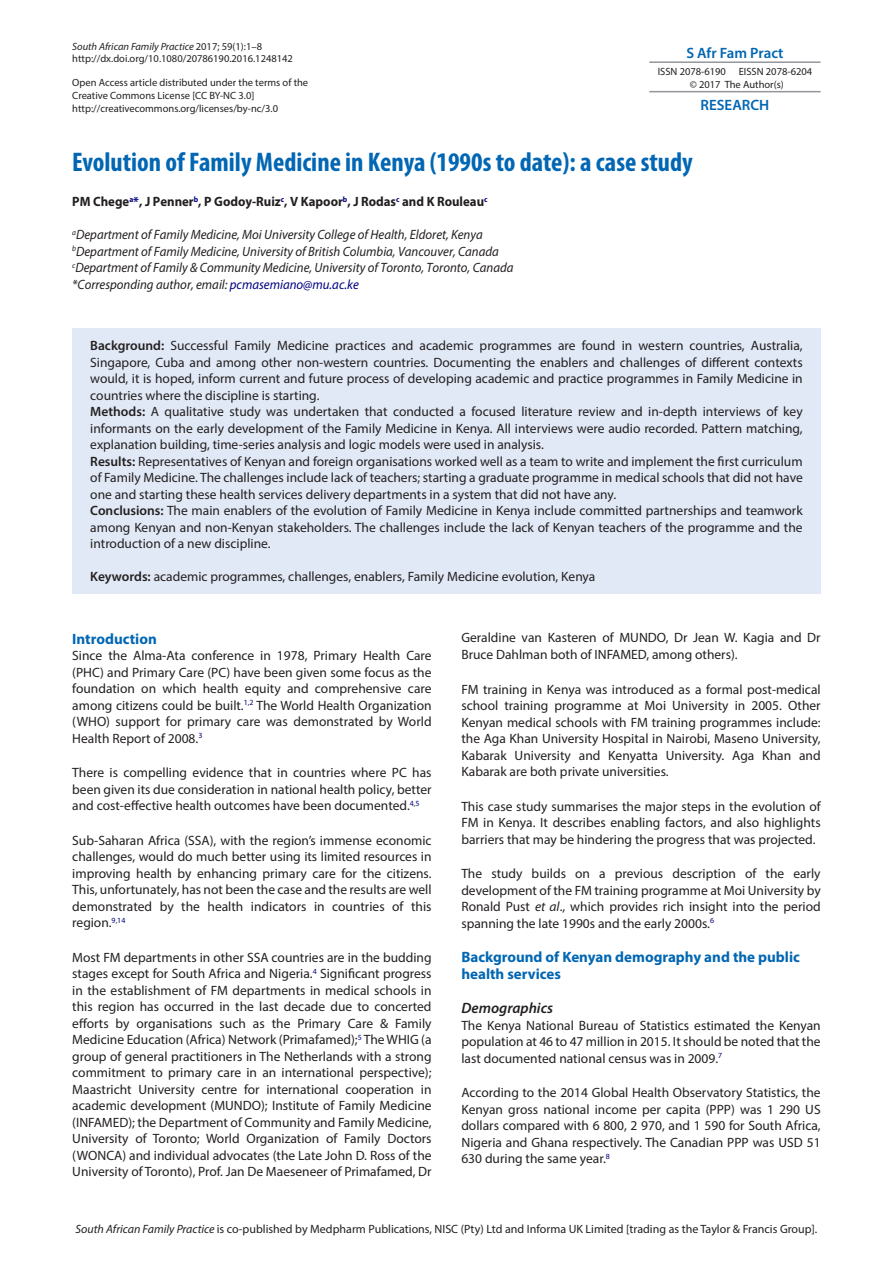
<style>
.page{position:relative;width:893px;height:1263px;background:#fff}
.page>*{position:absolute;margin:0;border:0;box-sizing:border-box;transform-origin:0 0}
.t1{font:700 condensed 27px "Myriad Pro";color:#0166b3}
.t2{font:700 15px/16.5px "Myriad Pro";color:#0166b3}
.t3{font:600 15px "Myriad Pro";color:#0166b3}
.t4{font:italic 600 15px "Myriad Pro";color:#231f20}
.t5{font:13.5px/16.5px "Myriad Pro";color:#231f20;text-align:justify}
.t6{font:italic 13.5px/16.5px "Myriad Pro";color:#231f20;scale:.95 1}
.t7{font:700 13.5px "Myriad Pro";color:#231f20;scale:.95 1}
.t8{font:12px "Myriad Pro";color:#231f20}
.t9{font:10.5px/12.6px "Myriad Pro";color:#231f20}
.s1{font-style:italic}
.s2{color:#000080}
.s3{font-weight:600}
</style>
<div class="page">
<hr style="left:649px;top:61px;width:172px;height:2px;background:#93969a">
<hr style="left:649px;top:91px;width:172px;height:1px;background:#93969a">
<div style="left:72px;top:328px;width:749px;height:265px;background:#e1e9f6"></div>
<p class="t9" style="left:72px;top:40px;width:222px"><span class="s1">South African Family Practice</span> 2017; 59(1):1–8 http://dx.doi.org/10.1080/20786190.2016.1248142</p>
<p class="t9" style="left:72px;top:76px;width:237px">Open Access article distributed under the terms of the<br>Creative Commons License [CC BY-NC 3.0] http://creativecommons.org/licenses/by-nc/3.0</p>
<h1 class="t1" style="left:72px;top:145px;width:622px">Evolution of Family Medicine in Kenya (1990s to date): a case study</h1>
<p class="t7" style="left:72px;top:193px;width:439px">PM Chege<sup>a</sup><span class="s2">*</span>, J Penner<sup>b</sup>, P Godoy-Ruiz<sup>c</sup>, V Kapoor<sup>b</sup>, J Rodas<sup>c</sup> and K Rouleau<sup>c</sup></p>
<p class="t6" style="left:72px;top:226px;width:466px"><sup>a</sup>Department of Family Medicine, Moi University College of Health, Eldoret, Kenya <sup>b</sup>Department of Family Medicine, University of British Columbia, Vancouver, Canada <sup>c</sup>Department of Family &amp; Community Medicine, University of Toronto, Toronto, Canada *Corresponding author, email: <span class="s2">pcmasemiano@mu.ac.ke</span></p>
<p class="t3" style="left:686px;top:43px;width:99px">S Afr Fam Pract</p>
<p class="t9" style="left:658px;top:65px;width:156px;text-align:center">ISSN 2078-6190 EISSN 2078-6204 © 2017 The Author(s)</p>
<p class="t3" style="left:701px;top:95px;width:70px">RESEARCH</p>
<p class="t5" style="left:90px;top:337px;width:714px;text-align:left"><span class="s3">Background:</span> Successful Family Medicine practices and academic programmes are found in western countries, Australia, Singapore, Cuba and among other non-western countries. Documenting the enablers and challenges of different contexts would, it is hoped, inform current and future process of developing academic and practice programmes in Family Medicine in countries where the discipline is starting.<br><span class="s3">Methods:</span> A qualitative study was undertaken that conducted a focused literature review and in-depth interviews of key informants on the early development of the Family Medicine in Kenya. All interviews were audio recorded. Pattern matching, explanation building, time-series analysis and logic models were used in analysis.<br><span class="s3">Results:</span> Representatives of Kenyan and foreign organisations worked well as a team to write and implement the first curriculum of Family Medicine. The challenges include lack of teachers; starting a graduate programme in medical schools that did not have one and starting these health services delivery departments in a system that did not have any.<br><span class="s3">Conclusions:</span> The main enablers of the evolution of Family Medicine in Kenya include committed partnerships and teamwork among Kenyan and non-Kenyan stakeholders. The challenges include the lack of Kenyan teachers of the programme and the introduction of a new discipline.</p>
<p class="t5" style="left:90px;top:568px;width:507px"><span class="s3">Keywords:</span> academic programmes, challenges, enablers, Family Medicine evolution, Kenya</p>
<p class="t2" style="left:72px;top:630px;width:86px">Introduction</p>
<p class="t5" style="left:72px;top:647px;width:361px">Since the Alma-Ata conference in 1978, Primary Health Care (PHC) and Primary Care (PC) have been given some focus as the foundation on which health equity and comprehensive care among citizens could be built.<sup>1</sup><sup>,</sup><sup>2</sup> The World Health Organization (WHO) support for primary care was demonstrated by World Health Report of 2008.<sup>3</sup></p>
<p class="t5" style="left:72px;top:764px;width:361px">There is compelling evidence that in countries where PC has been given its due consideration in national health policy, better and cost-effective health outcomes have been documented.<sup>4</sup><sup>,</sup><sup>5</sup></p>
<p class="t5" style="left:72px;top:832px;width:361px">Sub-Saharan Africa (SSA), with the region’s immense economic challenges, would do much better using its limited resources in improving health by enhancing primary care for the citizens.<br>This, unfortunately, has not been the case and the results are well demonstrated by the health indicators in countries of this region.<sup>9</sup><sup>,</sup><sup>14</sup></p>
<p class="t5" style="left:72px;top:949px;width:361px">Most FM departments in other SSA countries are in the budding stages except for South Africa and Nigeria.<sup>4</sup> Significant progress in the establishment of FM departments in medical schools in this region has occurred in the last decade due to concerted efforts by organisations such as the Primary Care &amp; Family Medicine Education (Africa) Network (Primafamed);<sup>5</sup> The WHIG (a group of general practitioners in The Netherlands with a strong commitment to primary care in an international perspective); Maastricht University centre for international cooperation in academic development (MUNDO); Institute of Family Medicine (INFAMED); the Department of Community and Family Medicine, University of Toronto; World Organization of Family Doctors (WONCA) and individual advocates (the Late John D. Ross of the University of Toronto), Prof. Jan De Maeseneer of Primafamed, Dr</p>
<p class="t5" style="left:461px;top:629px;width:361px">Geraldine van Kasteren of MUNDO, Dr Jean W. Kagia and Dr<br>Bruce Dahlman both of INFAMED, among others).</p>
<p class="t5" style="left:461px;top:680px;width:361px">FM training in Kenya was introduced as a formal post-medical school training programme at Moi University in 2005. Other Kenyan medical schools with FM training programmes include: the Aga Khan University Hospital in Nairobi, Maseno University, Kabarak University and Kenyatta University. Aga Khan and Kabarak are both private universities.</p>
<p class="t5" style="left:461px;top:797px;width:361px">This case study summarises the major steps in the evolution of FM in Kenya. It describes enabling factors, and also highlights barriers that may be hindering the progress that was projected.</p>
<p class="t5" style="left:461px;top:865px;width:361px">The study builds on a previous description of the early development of the FM training programme at Moi University by Ronald Pust <span class="s1">et al</span>., which provides rich insight into the period spanning the late 1990s and the early 2000s.<sup>6</sup></p>
<p class="t2" style="left:461px;top:948px;width:340px">Background of Kenyan demography and the public health services</p>
<p class="t4" style="left:461px;top:998px;width:93px">Demographics</p>
<p class="t5" style="left:461px;top:1016px;width:361px">The Kenya National Bureau of Statistics estimated the Kenyan population at 46 to 47 million in 2015. It should be noted that the last documented national census was in 2009.<sup>7</sup></p>
<p class="t5" style="left:461px;top:1084px;width:361px">According to the 2014 Global Health Observatory Statistics, the Kenyan gross national income per capita (PPP) was 1 290 US dollars compared with 6 800, 2 970, and 1 590 for South Africa, Nigeria and Ghana respectively. The Canadian PPP was USD 51<br>630 during the same year.<sup>8</sup></p>
<p class="t8" style="left:76px;top:1221px;width:743px"><span class="s1">South African Family Practice</span> is co-published by Medpharm Publications, NISC (Pty) Ltd and Informa UK Limited [trading as the Taylor &amp; Francis Group].</p>
</div>
